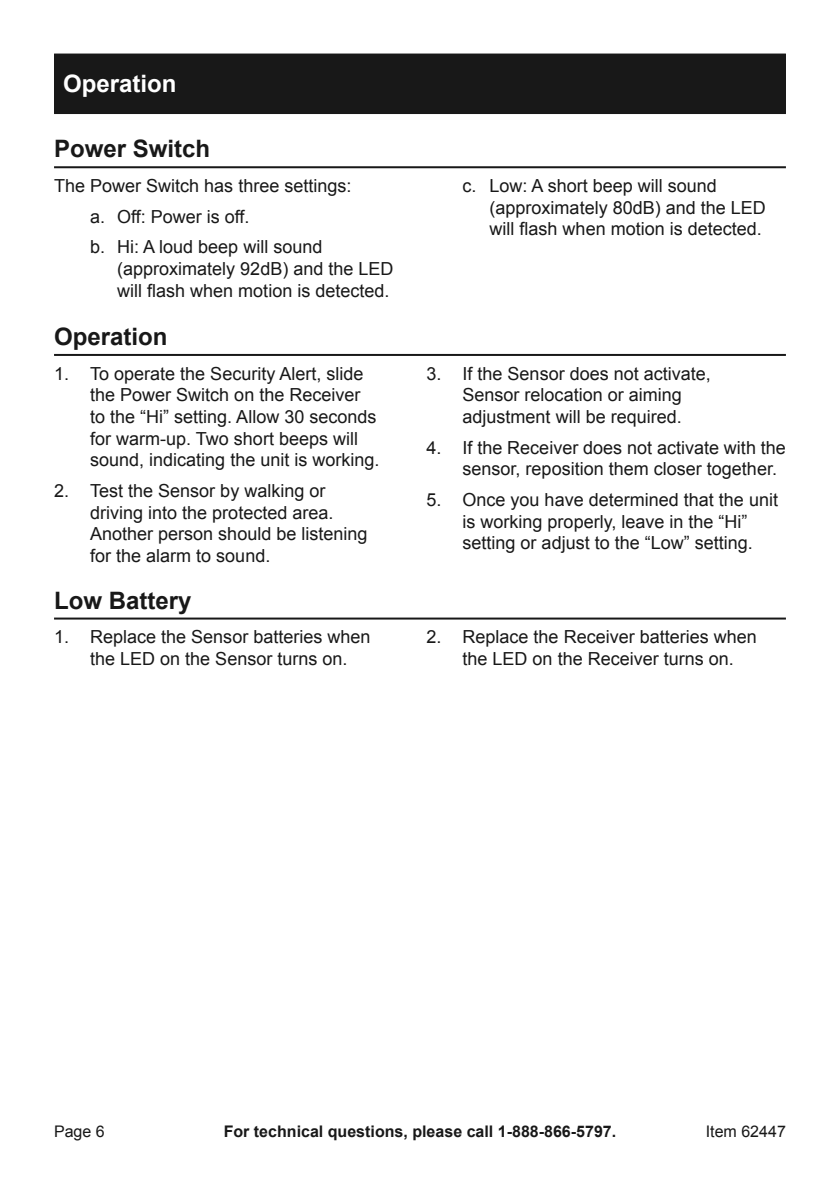
<style>
.page{position:relative;width:840px;height:1191px;background:#fff}
.page>*{position:absolute;margin:0;border:0;box-sizing:border-box;transform-origin:0 0}
.Header_0931{font:700 24px "Arial";color:#181818}
.Section_Headers_0931{font:700 24px "Arial";color:#fff}
.Paragraph_0931{font:18px/21.6px "Arial";color:#181818}
.t1{font:700 16px "Arial";color:#181818}
.t2{font:16px "Arial";color:#181818}
</style>
<div class="page">
<div style="left:54px;top:54px;width:731px;height:60px;background:#181818"></div>
<hr style="left:54px;top:166px;width:731px;height:2px;background:#181818">
<hr style="left:54px;top:354px;width:731px;height:2px;background:#181818">
<hr style="left:54px;top:617px;width:731px;height:2px;background:#181818">
<p class="Section_Headers_0931" style="left:63px;top:68px;width:115px">Operation</p>
<p class="Header_0931" style="left:54px;top:133px;width:158px">Power Switch</p>
<p class="Paragraph_0931" style="left:54px;top:175px;width:299px">The Power Switch has three settings:</p>
<p class="Paragraph_0931" style="left:90px;top:206px;width:161px">a. Off: Power is off.</p>
<p class="Paragraph_0931" style="left:117px;top:236px;width:278px;text-indent:-27px">b. Hi: A loud beep will sound (approximately 92dB) and the LED will flash when motion is detected.</p>
<p class="Header_0931" style="left:54px;top:320px;width:115px">Operation</p>
<p class="Paragraph_0931" style="left:90px;top:363px;width:291px;text-indent:-36px">1. To operate the Security Alert, slide the Power Switch on the Receiver to the “Hi” setting. Allow 30 seconds for warm-up. Two short beeps will sound, indicating the unit is working.</p>
<p class="Paragraph_0931" style="left:90px;top:480px;width:279px;text-indent:-36px">2. Test the Sensor by walking or driving into the protected area.<br>Another person should be listening for the alarm to sound.</p>
<p class="Paragraph_0931" style="left:489px;top:175px;width:278px;text-indent:-27px">c. Low: A short beep will sound (approximately 80dB) and the LED will flash when motion is detected.</p>
<p class="Paragraph_0931" style="left:426px;top:363px;width:286px;text-align:center">3. If the Sensor does not activate,<br>Sensor relocation or aiming adjustment will be required.</p>
<p class="Paragraph_0931" style="left:462px;top:437px;width:325px;text-indent:-36px">4. If the Receiver does not activate with the sensor, reposition them closer together.</p>
<p class="Paragraph_0931" style="left:462px;top:489px;width:317px;text-indent:-36px">5. Once you have determined that the unit is working properly, leave in the “Hi” setting or adjust to the “Low” setting.</p>
<p class="Header_0931" style="left:54px;top:584px;width:139px">Low Battery</p>
<p class="Paragraph_0931" style="left:90px;top:626px;width:282px;text-indent:-36px">1. Replace the Sensor batteries when the LED on the Sensor turns on.</p>
<p class="Paragraph_0931" style="left:462px;top:626px;width:296px;text-indent:-36px">2. Replace the Receiver batteries when the LED on the Receiver turns on.</p>
<p class="t2" style="left:54px;top:1120px;width:52px">Page 6</p>
<p class="t1" style="left:223px;top:1120px;width:394px">For technical questions, please call 1-888-866-5797.</p>
<p class="t2" style="left:705px;top:1120px;width:82px">Item 62447</p>
</div>
